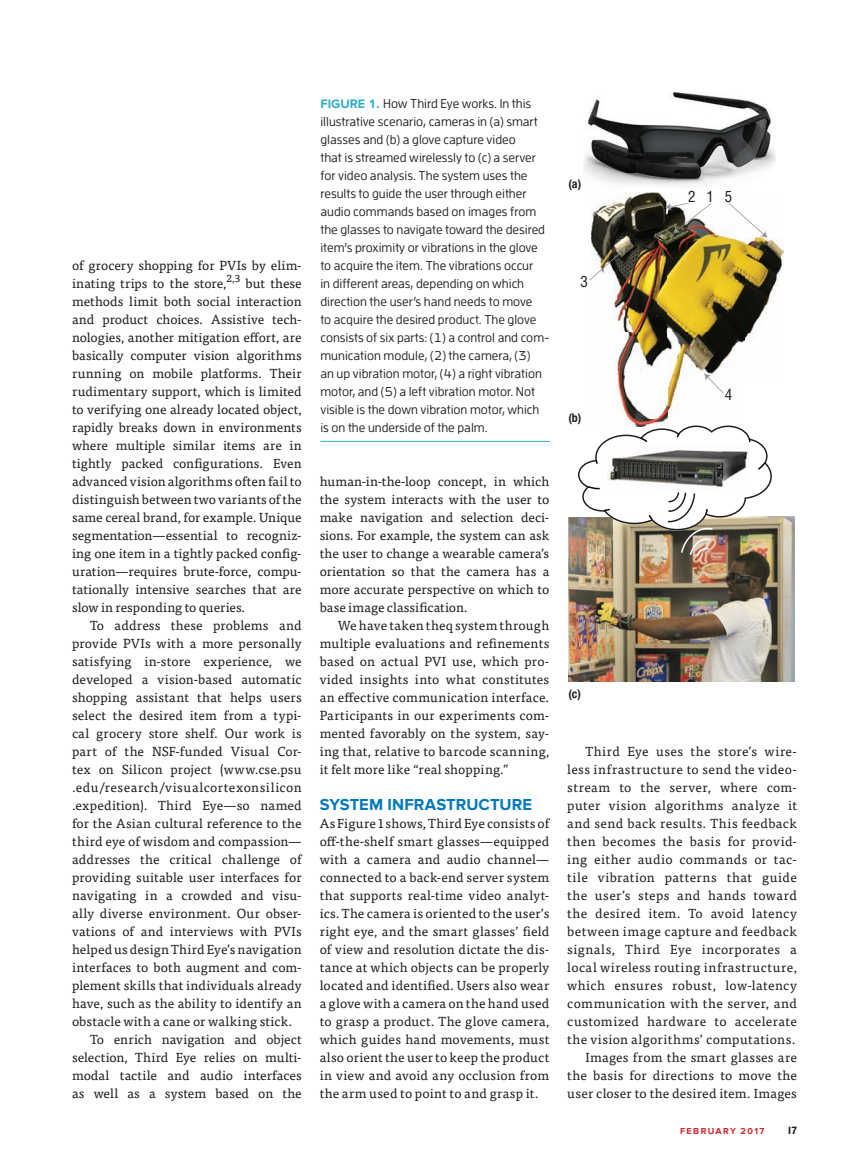
<style>
.page{position:relative;width:851px;height:1161px;background:#fff}
.page>*{position:absolute;margin:0;border:0;box-sizing:border-box;transform-origin:0 0}
.t1{font:700 16.5px "Proxima Nova";letter-spacing:.005em;color:#0079bb}
.t2{font:condensed 15px "Helvetica LT Std";color:#231f20}
.t3{font:13.2px/18px "Tisa Pro";letter-spacing:.015em;color:#231f20;text-align:justify}
.t4{font:13.2px "Tisa Pro";letter-spacing:-.005em;color:#231f20}
.t5{font:13.2px "Tisa Pro";letter-spacing:.035em;color:#231f20}
.t6{font:500 12.75px/18px "Enzo OT";color:#231f20}
.t7{font:700 condensed 12px "Helvetica Neue LT Std";color:#231f20}
.t8{font:700 10.5px "Enzo OT";color:#231f20}
.t9{font:700 9px "Proxima Nova";letter-spacing:.155em;color:#d1232a}
.s1{font-family:"Proxima Nova";font-weight:700;color:#32acca}
</style>
<div class="page">
<img style="left:568px;top:517px;width:226px;height:165px">
<img style="left:591px;top:193px;width:192px;height:231px">
<img style="left:583px;top:91px;width:192px;height:96px">
<img style="left:576px;top:424px;width:199px;height:132px">
<svg style="left:665px;top:203px;width:46px;height:31px"></svg>
<svg style="left:589px;top:247px;width:37px;height:34px"></svg>
<svg style="left:728px;top:203px;width:39px;height:35px"></svg>
<svg style="left:704px;top:373px;width:19px;height:21px"></svg>
<hr style="left:320px;top:441px;width:230px;height:1px;background:#32acca">
<p class="t3" style="left:72px;top:256px;width:231px">of grocery shopping for PVIs by elim-</p>
<p class="t3" style="left:72px;top:274px;width:231px">inating trips to the store,<sup>2,3</sup> but these</p>
<p class="t3" style="left:72px;top:292px;width:231px">methods limit both social interaction</p>
<p class="t3" style="left:72px;top:310px;width:231px">and product choices. Assistive tech-</p>
<p class="t4" style="left:72px;top:328px;width:231px">nologies, another mitigation effort, are</p>
<p class="t3" style="left:72px;top:346px;width:231px">basically computer vision algorithms</p>
<p class="t3" style="left:72px;top:364px;width:231px">running on mobile platforms. Their</p>
<p class="t3" style="left:72px;top:382px;width:231px">rudimentary support, which is limited</p>
<p class="t3" style="left:72px;top:400px;width:231px">to verifying one already located object,</p>
<p class="t3" style="left:72px;top:418px;width:231px">rapidly breaks down in environments</p>
<p class="t3" style="left:72px;top:436px;width:231px">where multiple similar items are in</p>
<p class="t3" style="left:72px;top:454px;width:231px">tightly packed configurations. Even</p>
<p class="t3" style="left:72px;top:472px;width:231px">advanced vision algorithms often fail to</p>
<p class="t3" style="left:72px;top:490px;width:231px">distinguish between two variants of the</p>
<p class="t3" style="left:72px;top:508px;width:231px">same cereal brand, for example. Unique</p>
<p class="t3" style="left:72px;top:526px;width:231px">segmentation—essential to recogniz-</p>
<p class="t3" style="left:72px;top:544px;width:231px">ing one item in a tightly packed config-</p>
<p class="t4" style="left:72px;top:562px;width:231px">uration—requires brute-force, compu-</p>
<p class="t3" style="left:72px;top:579px;width:231px">tationally intensive searches that are</p>
<p class="t3" style="left:72px;top:597px;width:175px">slow in responding to queries.</p>
<p class="t3" style="left:90px;top:615px;width:213px">To address these problems and</p>
<p class="t3" style="left:72px;top:633px;width:231px">provide PVIs with a more personally</p>
<p class="t3" style="left:72px;top:651px;width:231px">satisfying in-store experience, we</p>
<p class="t3" style="left:72px;top:669px;width:231px">developed a vision-based automatic</p>
<p class="t3" style="left:72px;top:687px;width:231px">shopping assistant that helps users</p>
<p class="t3" style="left:72px;top:705px;width:231px">select the desired item from a typi-</p>
<p class="t3" style="left:72px;top:723px;width:231px">cal grocery store shelf. Our work is</p>
<p class="t3" style="left:72px;top:741px;width:231px">part of the NSF-funded Visual Cor-</p>
<p class="t3" style="left:72px;top:759px;width:231px">tex on Silicon project (www.cse.psu</p>
<p class="t5" style="left:72px;top:777px;width:231px">.edu/research/visualcortexonsilicon</p>
<p class="t3" style="left:72px;top:795px;width:231px">.expedition). Third Eye—so named</p>
<p class="t3" style="left:72px;top:813px;width:231px">for the Asian cultural reference to the</p>
<p class="t3" style="left:72px;top:831px;width:231px">third eye of wisdom and compassion—</p>
<p class="t3" style="left:72px;top:849px;width:231px">addresses the critical challenge of</p>
<p class="t3" style="left:72px;top:867px;width:231px">providing suitable user interfaces for</p>
<p class="t3" style="left:72px;top:885px;width:231px">navigating in a crowded and visu-</p>
<p class="t3" style="left:72px;top:903px;width:231px">ally diverse environment. Our obser-</p>
<p class="t3" style="left:72px;top:921px;width:231px">vations of and interviews with PVIs</p>
<p class="t3" style="left:72px;top:939px;width:231px">helped us design Third Eye’s navigation</p>
<p class="t3" style="left:72px;top:957px;width:231px">interfaces to both augment and com-</p>
<p class="t3" style="left:72px;top:975px;width:231px">plement skills that individuals already</p>
<p class="t3" style="left:72px;top:993px;width:231px">have, such as the ability to identify an</p>
<p class="t3" style="left:72px;top:1011px;width:222px">obstacle with a cane or walking stick.</p>
<p class="t3" style="left:90px;top:1029px;width:213px">To enrich navigation and object</p>
<p class="t3" style="left:72px;top:1047px;width:230px">selection, Third Eye relies on multi-</p>
<p class="t3" style="left:72px;top:1065px;width:231px">modal tactile and audio interfaces</p>
<p class="t3" style="left:72px;top:1083px;width:231px">as well as a system based on the</p>
<p class="t6" style="left:320px;top:94px;width:231px"><span class="s1">FIGURE 1.</span> How Third Eye works. In this illustrative scenario, cameras in (a) smart glasses and (b) a glove capture video<br>that is streamed wirelessly to (c) a server for video analysis. The system uses the results to guide the user through either audio commands based on images from the glasses to navigate toward the desired item’s proximity or vibrations in the glove to acquire the item. The vibrations occur<br>in different areas, depending on which direction the user’s hand needs to move<br>to acquire the desired product. The glove consists of six parts: (1) a control and com&shy;munication module, (2) the camera, (3)<br>an up vibration motor, (4) a right vibration motor, and (5) a left vibration motor. Not visible is the down vibration motor, which is on the underside of the palm.</p>
<p class="t4" style="left:319px;top:471px;width:231px">human-in-the-loop concept, in which</p>
<p class="t3" style="left:319px;top:489px;width:231px">the system interacts with the user to</p>
<p class="t3" style="left:319px;top:507px;width:231px">make navigation and selection deci-</p>
<p class="t3" style="left:319px;top:525px;width:231px">sions. For example, the system can ask</p>
<p class="t3" style="left:319px;top:543px;width:231px">the user to change a wearable camera’s</p>
<p class="t3" style="left:319px;top:561px;width:231px">orientation so that the camera has a</p>
<p class="t3" style="left:319px;top:579px;width:231px">more accurate perspective on which to</p>
<p class="t3" style="left:319px;top:597px;width:149px">base image classification.</p>
<p class="t3" style="left:337px;top:615px;width:213px">We have taken theq system through</p>
<p class="t3" style="left:319px;top:633px;width:231px">multiple evaluations and refinements</p>
<p class="t3" style="left:319px;top:651px;width:231px">based on actual PVI use, which pro-</p>
<p class="t3" style="left:319px;top:669px;width:231px">vided insights into what constitutes</p>
<p class="t3" style="left:319px;top:687px;width:231px">an effective communication interface.</p>
<p class="t3" style="left:319px;top:705px;width:231px">Participants in our experiments com-</p>
<p class="t3" style="left:319px;top:723px;width:231px">mented favorably on the system, say-</p>
<p class="t3" style="left:319px;top:741px;width:231px">ing that, relative to barcode scanning,</p>
<p class="t3" style="left:319px;top:759px;width:190px">it felt more like “real shopping.”</p>
<p class="t1" style="left:320px;top:795px;width:214px">SYSTEM INFRASTRUCTURE</p>
<p class="t3" style="left:320px;top:814px;width:231px">As Figure 1 shows, Third Eye consists of off-the-shelf smart glasses—equipped with a camera and audio channel— connected to a back-end server system that supports real-time video analyt&shy;ics. The camera is oriented to the user’s right eye, and the smart glasses’ field of view and resolution dictate the dis&shy;tance at which objects can be properly located and identified. Users also wear a glove with a camera on the hand used to grasp a product. The glove camera, which guides hand movements, must also orient the user to keep the product in view and avoid any occlusion from the arm used to point to and grasp it.</p>
<p class="t7" style="left:568px;top:176px;width:14px">(a)</p>
<p class="t2" style="left:580px;top:272px;width:9px">3</p>
<p class="t7" style="left:568px;top:411px;width:15px">(b)</p>
<p class="t2" style="left:688px;top:187px;width:9px">2</p>
<p class="t2" style="left:724px;top:187px;width:9px">5</p>
<p class="t2" style="left:706px;top:187px;width:9px">1</p>
<p class="t2" style="left:725px;top:385px;width:9px">4</p>
<p class="t7" style="left:568px;top:686px;width:14px">(c)</p>
<p class="t3" style="left:567px;top:742px;width:231px;text-align:right">Third Eye uses the store’s wire&shy;less infrastructure to send the video&shy;stream to the server, where com&shy;puter vision algorithms analyze it and send back results. This feedback then becomes the basis for provid&shy;ing either audio commands or tac&shy;tile vibration patterns that guide the user’s steps and hands toward the desired item. To avoid latency between image capture and feedback signals, Third Eye incorporates a local wireless routing infrastructure, which ensures robust, low-latency communication with the server, and customized hardware to accelerate the vision algorithms’ computations.<br>Images from the smart glasses are the basis for directions to move the user closer to the desired item. Images</p>
<p class="t9" style="left:680px;top:1126px;width:86px">FEBRUARY 2017</p>
<p class="t8" style="left:788px;top:1124px;width:10px">17</p>
</div>
